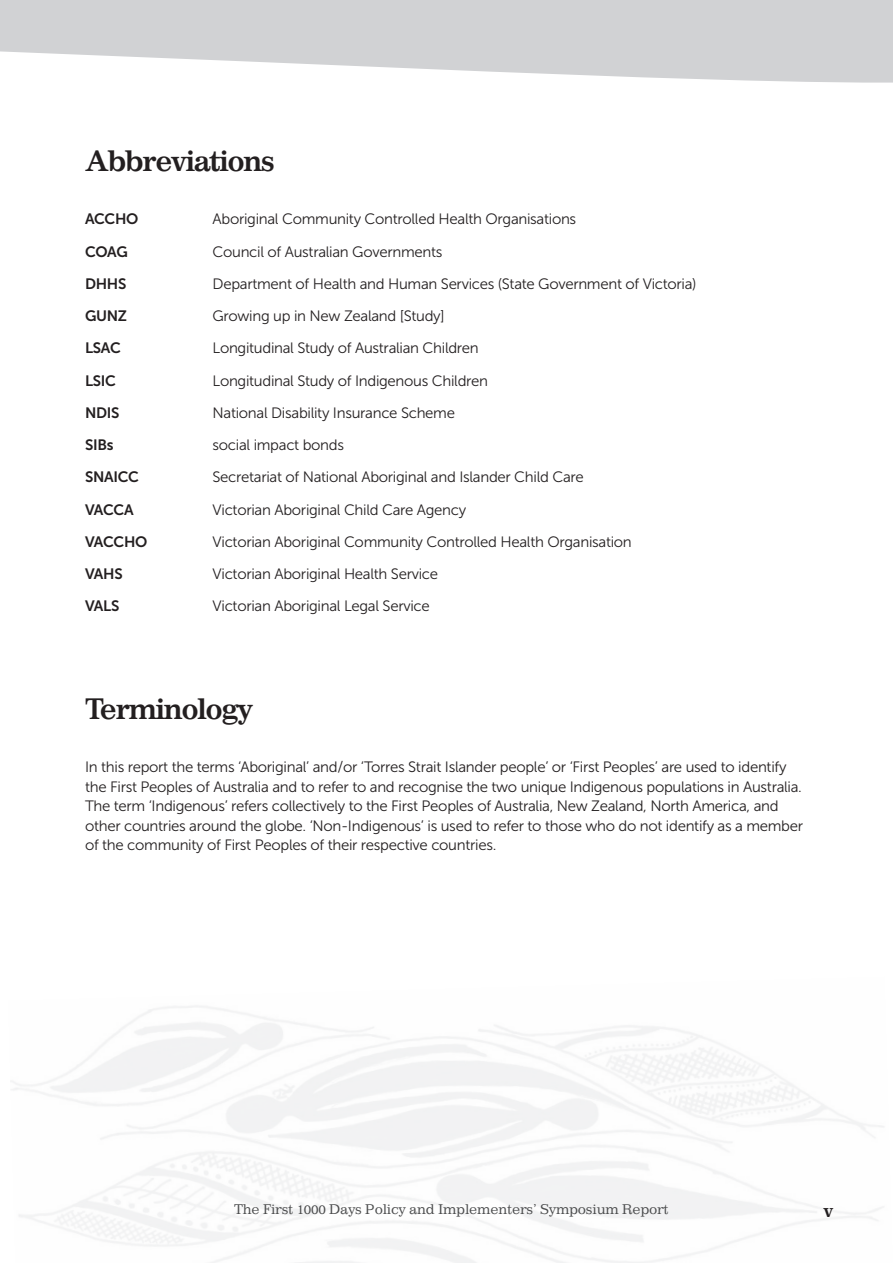
<style>
.page{position:relative;width:893px;height:1263px;background:#fff}
.page>*{position:absolute;margin:0;border:0;box-sizing:border-box;transform-origin:0 0}
.Heading_1{font:700 28.5px "Impressum";letter-spacing:-.05em;color:#231f20}
.t1{font:700 18px "Impressum";color:#231f20}
.Body{font:15px/19.5px "Museo Sans 300";letter-spacing:-.02em;color:#231f20}
.Body-2{font:15px "Museo Sans 700";letter-spacing:-.02em;color:#231f20}
.t2{font:13.5px "Impressum";letter-spacing:-.02em;color:#4b4c4d}
</style>
<div class="page">
<svg style="left:0;top:0;width:893px;height:83px;fill:#d1d2d4"></svg>
<p class="Heading_1" style="left:85px;top:144px;width:192px">Abbreviations</p>
<p class="Body-2" style="left:85px;top:211px;width:55px">ACCHO</p>
<p class="Body" style="left:213px;top:210px;width:365px">Aboriginal Community Controlled Health Organisations</p>
<p class="Body-2" style="left:85px;top:243px;width:44px">COAG</p>
<p class="Body" style="left:213px;top:242px;width:231px">Council of Australian Governments</p>
<p class="Body-2" style="left:85px;top:275px;width:43px">DHHS</p>
<p class="Body" style="left:213px;top:274px;width:486px">Department of Health and Human Services (State Government of Victoria)</p>
<p class="Body-2" style="left:85px;top:308px;width:44px">GUNZ</p>
<p class="Body" style="left:213px;top:306px;width:234px">Growing up in New Zealand [Study]</p>
<p class="Body-2" style="left:85px;top:340px;width:37px">LSAC</p>
<p class="Body" style="left:213px;top:339px;width:268px">Longitudinal Study of Australian Children</p>
<p class="Body-2" style="left:85px;top:372px;width:32px">LSIC</p>
<p class="Body" style="left:213px;top:371px;width:277px">Longitudinal Study of Indigenous Children</p>
<p class="Body-2" style="left:85px;top:404px;width:36px">NDIS</p>
<p class="Body" style="left:213px;top:403px;width:244px">National Disability Insurance Scheme</p>
<p class="Body-2" style="left:85px;top:437px;width:30px">SIBs</p>
<p class="Body" style="left:213px;top:435px;width:133px">social impact bonds</p>
<p class="Body-2" style="left:85px;top:469px;width:55px">SNAICC</p>
<p class="Body" style="left:213px;top:468px;width:373px">Secretariat of National Aboriginal and Islander Child Care</p>
<p class="Body-2" style="left:85px;top:501px;width:50px">VACCA</p>
<p class="Body" style="left:213px;top:500px;width:255px">Victorian Aboriginal Child Care Agency</p>
<p class="Body-2" style="left:85px;top:533px;width:64px">VACCHO</p>
<p class="Body" style="left:213px;top:532px;width:421px">Victorian Aboriginal Community Controlled Health Organisation</p>
<p class="Body-2" style="left:85px;top:566px;width:39px">VAHS</p>
<p class="Body" style="left:213px;top:564px;width:227px">Victorian Aboriginal Health Service</p>
<p class="Body-2" style="left:85px;top:598px;width:36px">VALS</p>
<p class="Body" style="left:213px;top:597px;width:219px">Victorian Aboriginal Legal Service</p>
<p class="Heading_1" style="left:85px;top:691px;width:170px">Terminology</p>
<p class="Body" style="left:85px;top:757px;width:720px">In this report the terms ‘Aboriginal’ and/or ‘Torres Strait Islander people’ or ‘First Peoples’ are used to identify the First Peoples of Australia and to refer to and recognise the two unique Indigenous populations in Australia.<br>The term ‘Indigenous’ refers collectively to the First Peoples of Australia, New Zealand, North America, and other countries around the globe. ‘Non-Indigenous’ is used to refer to those who do not identify as a member of the community of First Peoples of their respective countries.</p>
<p class="t2" style="left:234px;top:1201px;width:436px">The First 1000 Days Policy and Implementers’ Symposium Report</p>
<p class="t1" style="left:823px;top:1200px;width:12px">v</p>
</div>
